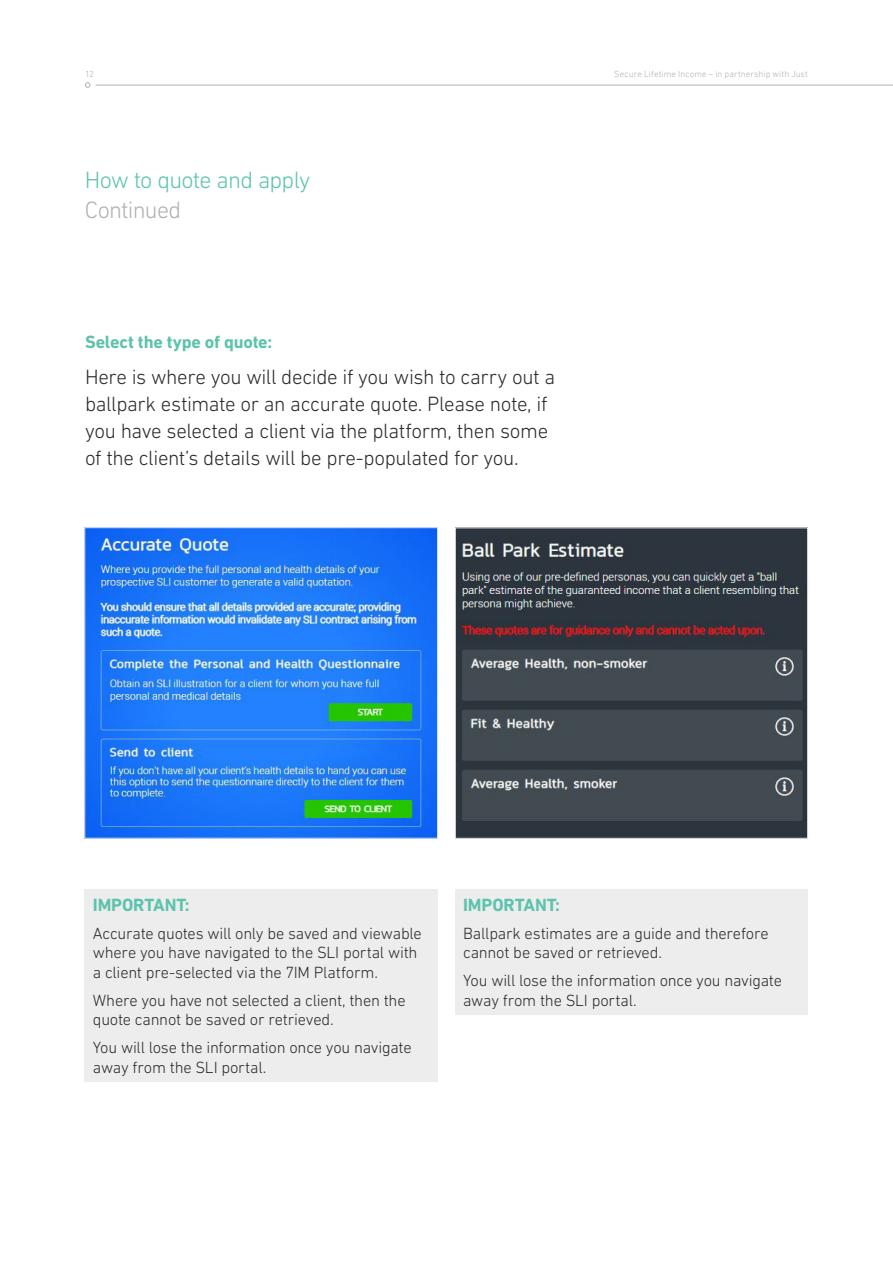
<style>
.page{position:relative;width:893px;height:1263px;background:#fff}
.page>*{position:absolute;margin:0;border:0;box-sizing:border-box;transform-origin:0 0}
.Content_Continuation{font:300 24px/30px "DIN Next LT Pro";letter-spacing:-.035em;color:#5dc3ad}
.Content_Standfirst_L{font:300 21px/27px "DIN Next LT Pro";letter-spacing:-.02em;color:#2d292a}
.Content_H1_Bold_12_1{font:700 18px "DIN Next LT Pro";letter-spacing:-.01em;color:#5dc3ad}
.Content_Body_Light_1{font:300 16.5px/19.5px "DIN Next LT Pro";letter-spacing:-.015em;color:#2d292a}
.t1{font:300 9px "DIN Next LT Pro";letter-spacing:.01em;color:#b1b1b2}
.s1{color:#b1b1b2}
</style>
<div class="page">
<div style="left:84px;top:889px;width:354px;height:192px;background:#ededee"></div>
<img style="left:86px;top:529px;width:350px;height:307px">
<div style="left:84px;top:527px;width:354px;height:311px;border:1px solid #ededee"></div>
<div style="left:455px;top:889px;width:353px;height:125px;background:#ededee"></div>
<img style="left:457px;top:529px;width:349px;height:308px">
<div style="left:455px;top:527px;width:353px;height:312px;border:1px solid #ededee"></div>
<svg style="left:85px;top:82px;width:5px;height:6px"></svg>
<hr style="left:96px;top:85px;width:797px;height:1px;background:#b1b1b2">
<p class="t1" style="left:85px;top:68px;width:11px">12</p>
<p class="t1" style="left:614px;top:68px;width:195px">Secure Lifetime Income – in partnership with Just</p>
<p class="Content_Continuation" style="left:85px;top:165px;width:227px">How to quote and apply<br><span class="s1">Continued</span></p>
<p class="Content_H1_Bold_12_1" style="left:85px;top:332px;width:189px">Select the type of quote:</p>
<p class="Content_Standfirst_L" style="left:85px;top:363px;width:472px">Here is where you will decide if you wish to carry out a ballpark estimate or an accurate quote. Please note, if you have selected a client via the platform, then some of the client’s details will be pre-populated for you.</p>
<p class="Content_H1_Bold_12_1" style="left:93px;top:894px;width:98px">IMPORTANT:</p>
<p class="Content_Body_Light_1" style="left:93px;top:923px;width:331px">Accurate quotes will only be saved and viewable where you have navigated to the SLI portal with a client pre-selected via the 7IM Platform.</p>
<p class="Content_Body_Light_1" style="left:93px;top:990px;width:314px">Where you have not selected a client, then the quote cannot be saved or retrieved.</p>
<p class="Content_Body_Light_1" style="left:93px;top:1038px;width:320px">You will lose the information once you navigate away from the SLI portal.</p>
<p class="Content_H1_Bold_12_1" style="left:463px;top:894px;width:98px">IMPORTANT:</p>
<p class="Content_Body_Light_1" style="left:463px;top:923px;width:307px">Ballpark estimates are a guide and therefore cannot be saved or retrieved.</p>
<p class="Content_Body_Light_1" style="left:463px;top:971px;width:320px">You will lose the information once you navigate away from the SLI portal.</p>
</div>
